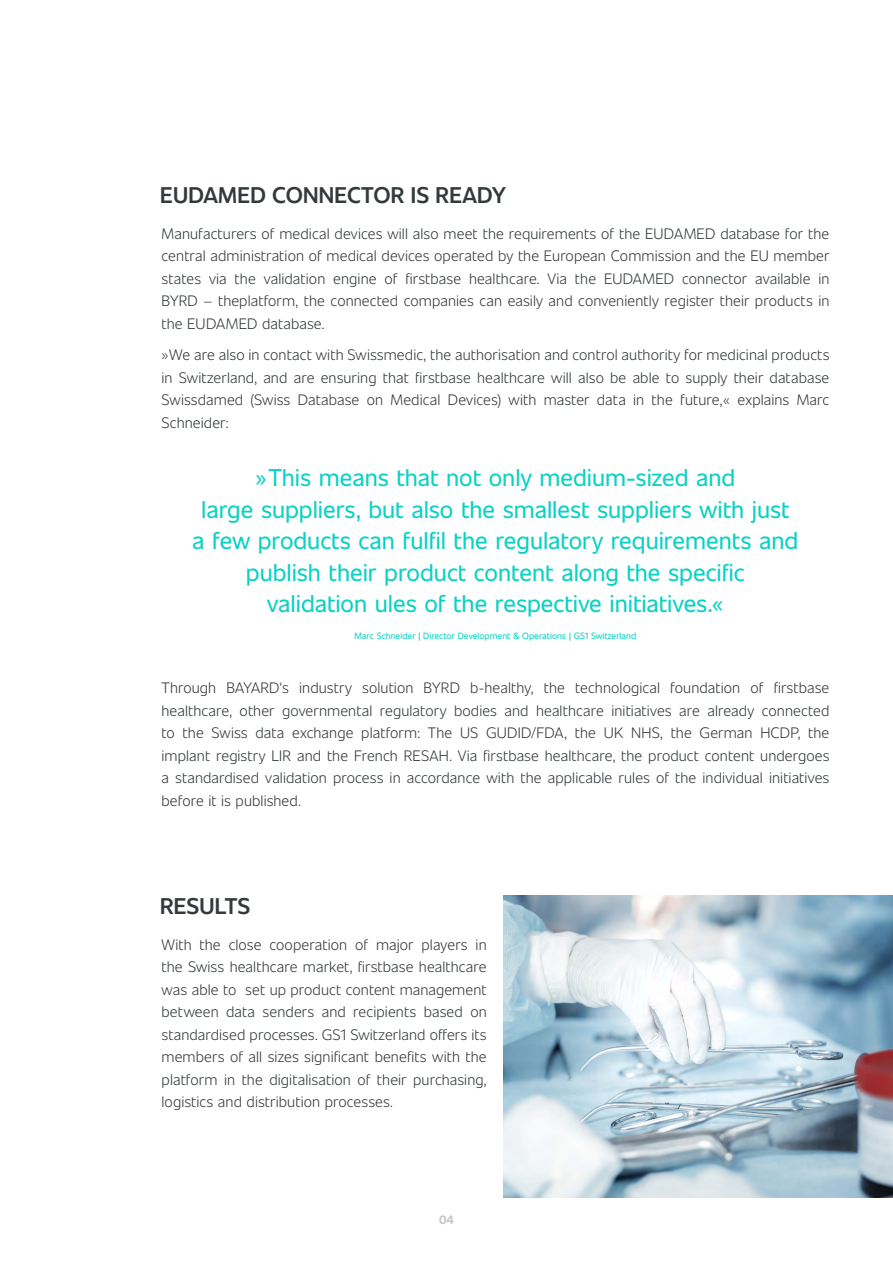
<style>
.page{position:relative;width:893px;height:1263px;background:#fff}
.page>*{position:absolute;margin:0;border:0;box-sizing:border-box;transform-origin:0 0}
.t1{font:24px/31.5px "Unitext";letter-spacing:-.005em;color:#0ad1c4;text-align:center}
.t2{font:600 22.5px "Unitext";letter-spacing:.01em;color:#34393b}
.t3{font:300 15px/22.5px "Unitext";letter-spacing:.005em;color:#34393b;text-align:justify}
.t4{font:700 12px "Unitext";color:#cac9c9}
.t5{font:9px "Unitext";color:#0ad1c4}
</style>
<div class="page">
<img style="left:504px;top:896px;width:389px;height:301px">
<h2 class="t2" style="left:160px;top:178px;width:347px">EUDAMED CONNECTOR IS READY</h2>
<p class="t3" style="left:162px;top:221px;width:669px">Manufacturers of medical devices will also meet the requirements of the EUDAMED database for the central administration of medical devices operated by the European Commission and the EU member states via the validation engine of firstbase healthcare. Via the EUDAMED connector available in BYRD – theplatform, the connected companies can easily and conveniently register their products in the EUDAMED database.</p>
<p class="t3" style="left:162px;top:342px;width:669px">»We are also in contact with Swissmedic, the authorisation and control authority for medicinal products in Switzerland, and are ensuring that firstbase healthcare will also be able to supply their database Swissdamed (Swiss Database on Medical Devices) with master data in the future,« explains Marc Schneider:</p>
<p class="t1" style="left:192px;top:460px;width:608px">»This means that not only medium-sized and<br>large suppliers, but also the smallest suppliers with just a few products can fulfil the regulatory requirements and publish their product content along the specific<br>validation ules of the respective initiatives.«</p>
<p class="t5" style="left:354px;top:629px;width:283px">Marc Schneider | Director Development &amp; Operations | GS1 Switzerland</p>
<p class="t3" style="left:162px;top:675px;width:669px">Through BAYARD‘s industry solution BYRD b-healthy, the technological foundation of firstbase healthcare, other governmental regulatory bodies and healthcare initiatives are already connected to the Swiss data exchange platform: The US GUDID/FDA, the UK NHS, the German HCDP, the implant registry LIR and the French RESAH. Via firstbase healthcare, the product content undergoes a standardised validation process in accordance with the applicable rules of the individual initiatives before it is published.</p>
<h2 class="t2" style="left:160px;top:889px;width:92px">RESULTS</h2>
<p class="t3" style="left:162px;top:932px;width:327px">With the close cooperation of major players in the Swiss healthcare market, firstbase healthcare was able to set up product content management between data senders and recipients based on standardised processes. GS1 Switzerland offers its members of all sizes significant benefits with the platform in the digitalisation of their purchasing, logistics and distribution processes.</p>
<p class="t4" style="left:439px;top:1211px;width:16px">04</p>
</div>
